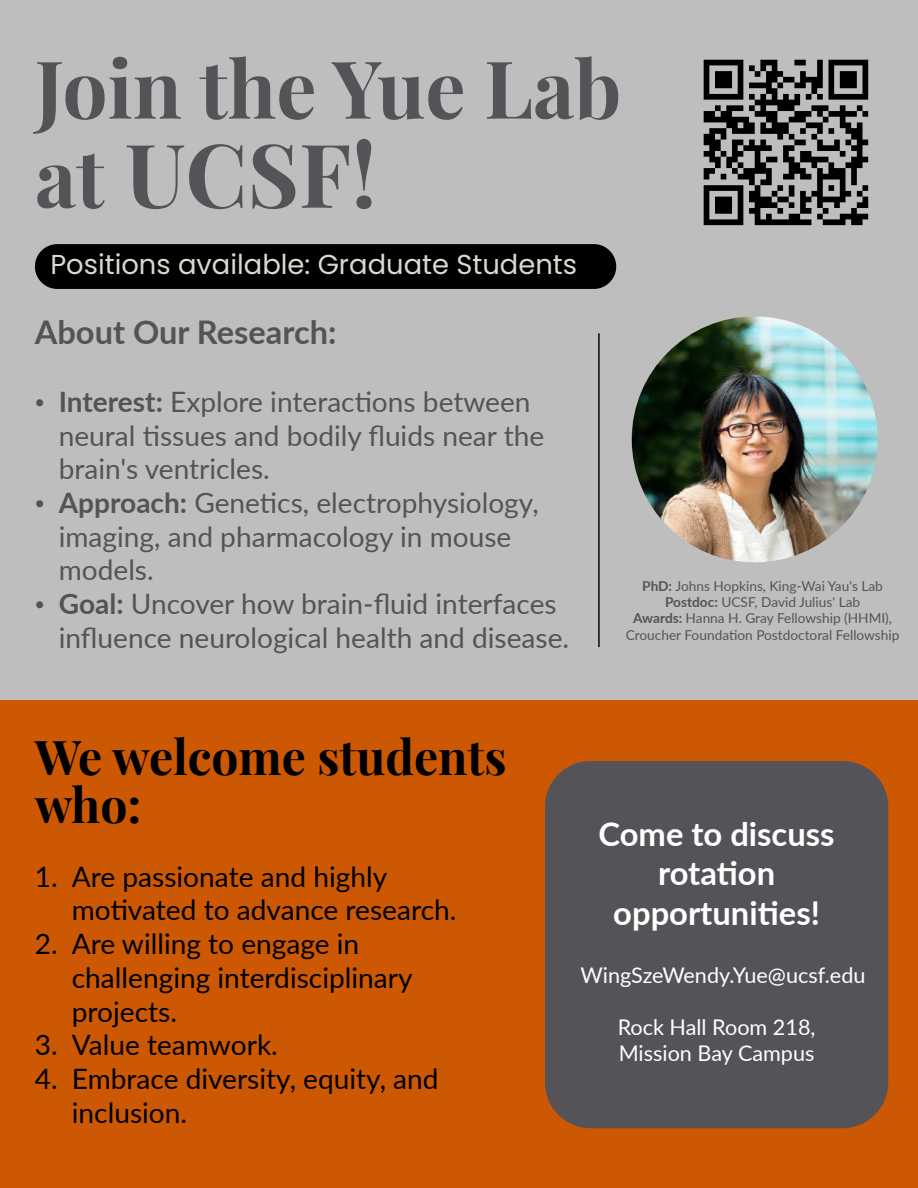
<style>
.page{position:relative;width:918px;height:1188px;background:#bebebe}
.page>*{position:absolute;margin:0;border:0;box-sizing:border-box;transform-origin:0 0}
.t1{font:700 88.2px "Playfair Display";color:#555358}
.t2{font:700 79.95px "Playfair Display";color:#555358}
.t3{font:700 48px/48.4px "Playfair Display";color:#000}
.t4{font:700 32.7px/39.3px "Lato";color:#fff;text-align:center}
.t5{font:700 32.55px "Lato";color:#555358}
.t6{font:28.05px/33.8px "Lato";color:#555358}
.t7{font:28.05px/33.8px "Lato";color:#000}
.t8{font:27.3px "Poppins";color:#dbd9ce}
.t9{font:21.6px/26px "Lato";color:#fff}
.t10{font:13.65px/16.4px "Lato";color:#555358;text-align:center}
.s1{font-size:79.95px}
.s2{font-family:"Times New Roman"}
.s3{font-weight:700}
</style>
<div class="page">
<div style="left:0;top:701px;width:918px;height:487px;background:#cc5803"></div>
<div style="left:35px;top:244px;width:581px;height:45px;background:#000"></div>
<img style="left:632px;top:316px;width:246px;height:246px;border-radius:123px">
<hr style="left:598px;top:333px;width:2px;height:314px;background:#000">
<img style="left:703px;top:59px;width:166px;height:167px">
<div style="left:545px;top:761px;width:343px;height:367px;background:#555358"></div>
<h2 class="t2" style="left:35px;top:26px;width:588px">Join the Yue Lab</h2>
<h1 class="t1" style="left:35px;top:105px;width:343px"><span class="s1">at</span> UCSF!</h1>
<p class="t8" style="left:50px;top:249px;width:528px">Positions available: Graduate Students</p>
<p class="t5" style="left:35px;top:309px;width:303px">About Our Research:</p>
<p class="t6" style="left:59px;top:384px;width:487px;text-indent:-24px"><span class="s2">•</span> <span class="s3">Interest:</span> Explore interactions between neural tissues and bodily fluids near the brain's ventricles.</p>
<p class="t6" style="left:59px;top:485px;width:481px;text-indent:-24px"><span class="s2">•</span> <span class="s3">Approach:</span> Genetics, electrophysiology, imaging, and pharmacology in mouse models.</p>
<p class="t6" style="left:59px;top:586px;width:512px;text-indent:-24px"><span class="s2">•</span> <span class="s3">Goal:</span> Uncover how brain-fluid interfaces influence neurological health and disease.</p>
<p class="t10" style="left:626px;top:577px;width:275px"><span class="s3">PhD:</span> Johns Hopkins, King-Wai Yau's Lab <span class="s3">Postdoc:</span> UCSF, David Julius' Lab<br><span class="s3">Awards:</span> Hanna H. Gray Fellowship (HHMI), Croucher Foundation Postdoctoral Fellowship</p>
<h3 class="t3" style="left:35px;top:728px;width:473px">We welcome students who:</h3>
<p class="t7" style="left:72px;top:859px;width:386px;text-indent:-37px">1. Are passionate and highly motivated to advance research.</p>
<p class="t7" style="left:72px;top:926px;width:342px;text-indent:-37px">2. Are willing to engage in challenging interdisciplinary projects.</p>
<p class="t7" style="left:35px;top:1027px;width:245px">3. Value teamwork.</p>
<p class="t7" style="left:72px;top:1061px;width:368px;text-indent:-37px">4. Embrace diversity, equity, and inclusion.</p>
<p class="t4" style="left:598px;top:813px;width:238px">Come to discuss rotation opportunities!</p>
<p class="t9" style="left:581px;top:961px;width:286px">WingSzeWendy.Yue@ucsf.edu</p>
<p class="t9" style="left:618px;top:1013px;width:199px">Rock Hall Room 218,<br>Mission Bay Campus</p>
</div>
